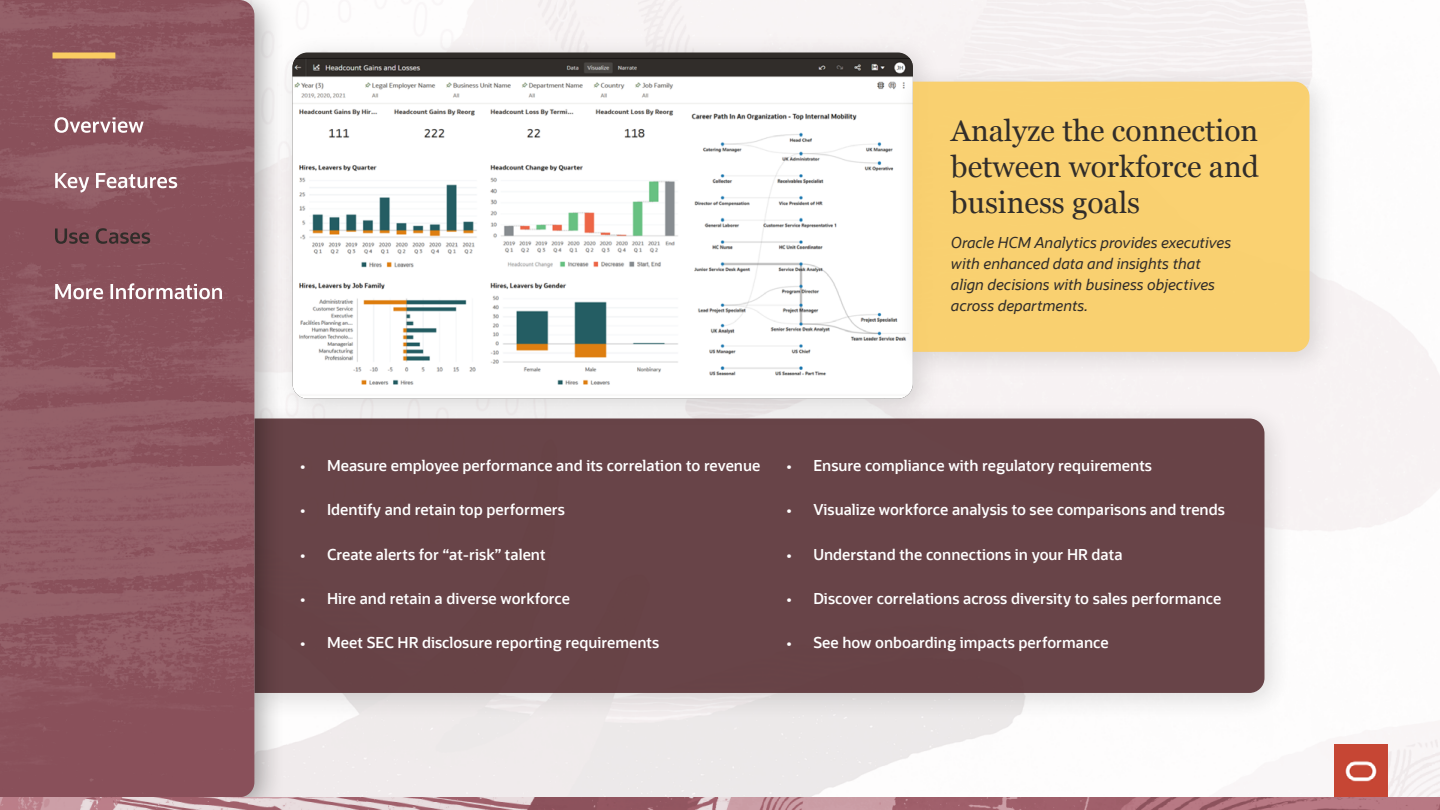
<style>
.page{position:relative;width:1440px;height:810px;background:#fff}
.page>*{position:absolute;margin:0;border:0;box-sizing:border-box;transform-origin:0 0}
.t1{font:30px/36px "Georgia";color:#312d2a;text-align:justify}
.t2{font:600 15px "Oracle Sans";color:#fff}
.t3{font:italic 15px/21px "Oracle Sans";color:#312d2a}
</style>
<div class="page">
<img style="left:285px;top:0;width:1155px;height:797px">
<img style="left:1335px;top:745px;width:53px;height:52px">
<div style="left:234px;top:398px;width:1061px;height:325px;background:#000;opacity:.15"></div>
<div style="left:285px;top:419px;width:979px;height:274px;background:#684448"></div>
<div style="left:0;top:0;width:285px;height:810px;background:#000;opacity:.35"></div>
<img style="left:0;top:0;width:254px;height:797px">
<div style="left:52px;top:52px;width:63px;height:6px;background:#facd62"></div>
<div style="left:272px;top:32px;width:672px;height:397px;background:#000;opacity:.15"></div>
<img style="left:292px;top:58px;width:621px;height:341px">
<img style="left:0;top:797px;width:1440px;height:13px">
<div style="left:893px;top:62px;width:447px;height:321px;background:#000;opacity:.15"></div>
<div style="left:913px;top:82px;width:396px;height:270px;background:#f9d070"></div>
<svg style="left:55px;top:173px;width:122px;height:20px"></svg>
<svg style="left:55px;top:228px;width:95px;height:16px;background:#6b444a"></svg>
<svg style="left:55px;top:283px;width:167px;height:16px"></svg>
<svg style="left:55px;top:117px;width:89px;height:16px"></svg>
<p class="t1" style="left:951px;top:113px;width:309px">Analyze the connection between workforce and business goals</p>
<p class="t3" style="left:951px;top:232px;width:282px">Oracle HCM Analytics provides executives with enhanced data and insights that align decisions with business objectives across departments.</p>
<p class="t2" style="left:300px;top:456px;width:462px">• Measure employee performance and its correlation to revenue</p>
<p class="t2" style="left:300px;top:500px;width:266px">• Identify and retain top performers</p>
<p class="t2" style="left:300px;top:545px;width:247px">• Create alerts for “at-risk” talent</p>
<p class="t2" style="left:300px;top:589px;width:271px">• Hire and retain a diverse workforce</p>
<p class="t2" style="left:300px;top:633px;width:361px">• Meet SEC HR disclosure reporting requirements</p>
<p class="t2" style="left:786px;top:456px;width:367px">• Ensure compliance with regulatory requirements</p>
<p class="t2" style="left:786px;top:500px;width:440px">• Visualize workforce analysis to see comparisons and trends</p>
<p class="t2" style="left:786px;top:545px;width:338px">• Understand the connections in your HR data</p>
<p class="t2" style="left:786px;top:589px;width:437px">• Discover correlations across diversity to sales performance</p>
<p class="t2" style="left:786px;top:633px;width:324px">• See how onboarding impacts performance</p>
</div>
